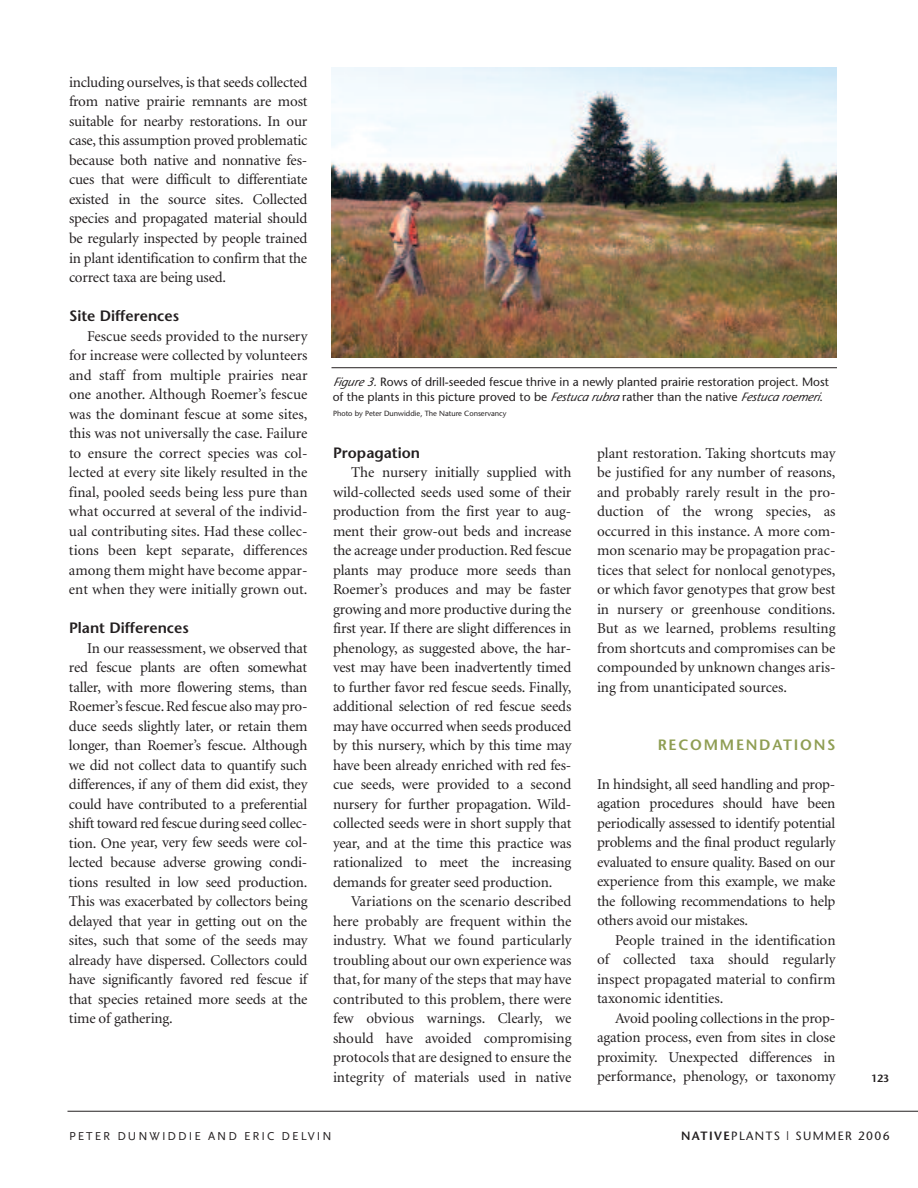
<style>
.page{position:relative;width:918px;height:1188px;background:#fff}
.page>*{position:absolute;margin:0;border:0;box-sizing:border-box;transform-origin:0 0}
.t1{font:15px/19.5px "Minion";letter-spacing:-.01em;color:#231f20;text-align:justify}
.t2{font:600 15px "Stone Sans";color:#231f20}
.t3{font:600 15px "Stone Sans";letter-spacing:.115em;color:#8f9e53}
.t4{font:12px/15px "Stone Sans";color:#231f20}
.t5{font:12px "Scala Sans";letter-spacing:.17em;color:#231f20}
.t6{font:12px "Stone Sans";letter-spacing:.115em;color:#231f20}
.t7{font:600 10.5px "Stone Sans";color:#231f20}
.t8{font:7.5px "Stone Sans";color:#231f20}
.s1{font-style:italic}
.s2{font-weight:600}
</style>
<div class="page">
<hr style="left:68px;top:1111px;width:850px;height:1px;background:#231f20">
<img style="left:332px;top:68px;width:505px;height:290px">
<hr style="left:332px;top:367px;width:505px;height:1px;background:#231f20">
<p class="t1" style="left:69px;top:74px;width:240px">including ourselves, is that seeds collected from native prairie remnants are most suitable for nearby restorations. In our case, this assumption proved problematic because both native and nonnative fes&shy;cues that were difficult to differentiate existed in the source sites. Collected species and propagated material should be regularly inspected by people trained in plant identification to confirm that the correct taxa are being used.</p>
<p class="t2" style="left:69px;top:310px;width:112px">Site Differences</p>
<p class="t1" style="left:69px;top:327px;width:240px;text-indent:18px">Fescue seeds provided to the nursery for increase were collected by volunteers and staff from multiple prairies near one another. Although Roemer’s fescue was the dominant fescue at some sites, this was not universally the case. Failure to ensure the correct species was col&shy;lected at every site likely resulted in the final, pooled seeds being less pure than what occurred at several of the individ&shy;ual contributing sites. Had these collec&shy;tions been kept separate, differences among them might have become appar&shy;ent when they were initially grown out.</p>
<p class="t2" style="left:69px;top:622px;width:121px">Plant Differences</p>
<p class="t1" style="left:69px;top:639px;width:240px;text-indent:18px">In our reassessment, we observed that red fescue plants are often somewhat taller, with more flowering stems, than Roemer’s fescue. Red fescue also may pro&shy;duce seeds slightly later, or retain them longer, than Roemer’s fescue. Although we did not collect data to quantify such differences, if any of them did exist, they could have contributed to a preferential shift toward red fescue during seed collec&shy;tion. One year, very few seeds were col&shy;lected because adverse growing condi&shy;tions resulted in low seed production.<br>This was exacerbated by collectors being delayed that year in getting out on the sites, such that some of the seeds may already have dispersed. Collectors could have significantly favored red fescue if that species retained more seeds at the time of gathering.</p>
<p class="t4" style="left:333px;top:376px;width:497px"><span class="s1">Figure 3.</span> Rows of drill-seeded fescue thrive in a newly planted prairie restoration project. Most of the plants in this picture proved to be <span class="s1">Festuca rubra</span>rather than the native <span class="s1">Festuca roemeri</span>.</p>
<p class="t8" style="left:333px;top:411px;width:175px">Photo by Peter Dunwiddie, The Nature Conservancy</p>
<p class="t2" style="left:333px;top:446px;width:89px">Propagation</p>
<p class="t1" style="left:333px;top:464px;width:240px;text-indent:18px">The nursery initially supplied with wild-collected seeds used some of their production from the first year to aug&shy;ment their grow-out beds and increase the acreage under production. Red fescue plants may produce more seeds than Roemer’s produces and may be faster growing and more productive during the first year. If there are slight differences in phenology, as suggested above, the har&shy;vest may have been inadvertently timed to further favor red fescue seeds. Finally, additional selection of red fescue seeds may have occurred when seeds produced by this nursery, which by this time may have been already enriched with red fes&shy;cue seeds, were provided to a second nursery for further propagation. Wild&shy;collected seeds were in short supply that year, and at the time this practice was rationalized to meet the increasing demands for greater seed production.</p>
<p class="t1" style="left:333px;top:893px;width:240px;text-indent:18px">Variations on the scenario described here probably are frequent within the industry. What we found particularly troubling about our own experience was that, for many of the steps that may have contributed to this problem, there were few obvious warnings. Clearly, we should have avoided compromising protocols that are designed to ensure the integrity of materials used in native</p>
<p class="t1" style="left:597px;top:444px;width:240px">plant restoration. Taking shortcuts may be justified for any number of reasons, and probably rarely result in the pro&shy;duction of the wrong species, as occurred in this instance. A more com&shy;mon scenario may be propagation prac&shy;tices that select for nonlocal genotypes, or which favor genotypes that grow best in nursery or greenhouse conditions.<br>But as we learned, problems resulting from shortcuts and compromises can be compounded by unknown changes aris&shy;ing from unanticipated sources.</p>
<p class="t3" style="left:658px;top:739px;width:179px">RECOMMENDATIONS</p>
<p class="t1" style="left:597px;top:776px;width:240px">In hindsight, all seed handling and prop&shy;agation procedures should have been periodically assessed to identify potential problems and the final product regularly evaluated to ensure quality. Based on our experience from this example, we make the following recommendations to help others avoid our mistakes.</p>
<p class="t1" style="left:597px;top:932px;width:240px;text-indent:18px">People trained in the identification of collected taxa should regularly inspect propagated material to confirm taxonomic identities.</p>
<p class="t1" style="left:597px;top:1010px;width:240px;text-indent:18px">Avoid pooling collections in the prop&shy;agation process, even from sites in close proximity. Unexpected differences in performance, phenology, or taxonomy</p>
<p class="t7" style="left:871px;top:1074px;width:20px">123</p>
<p class="t5" style="left:69px;top:1129px;width:264px">PETER DUNWIDDIE AND ERIC DELVIN</p>
<p class="t6" style="left:681px;top:1131px;width:210px"><span class="s2">NATIVE</span>PLANTS | SUMMER 2006</p>
</div>
